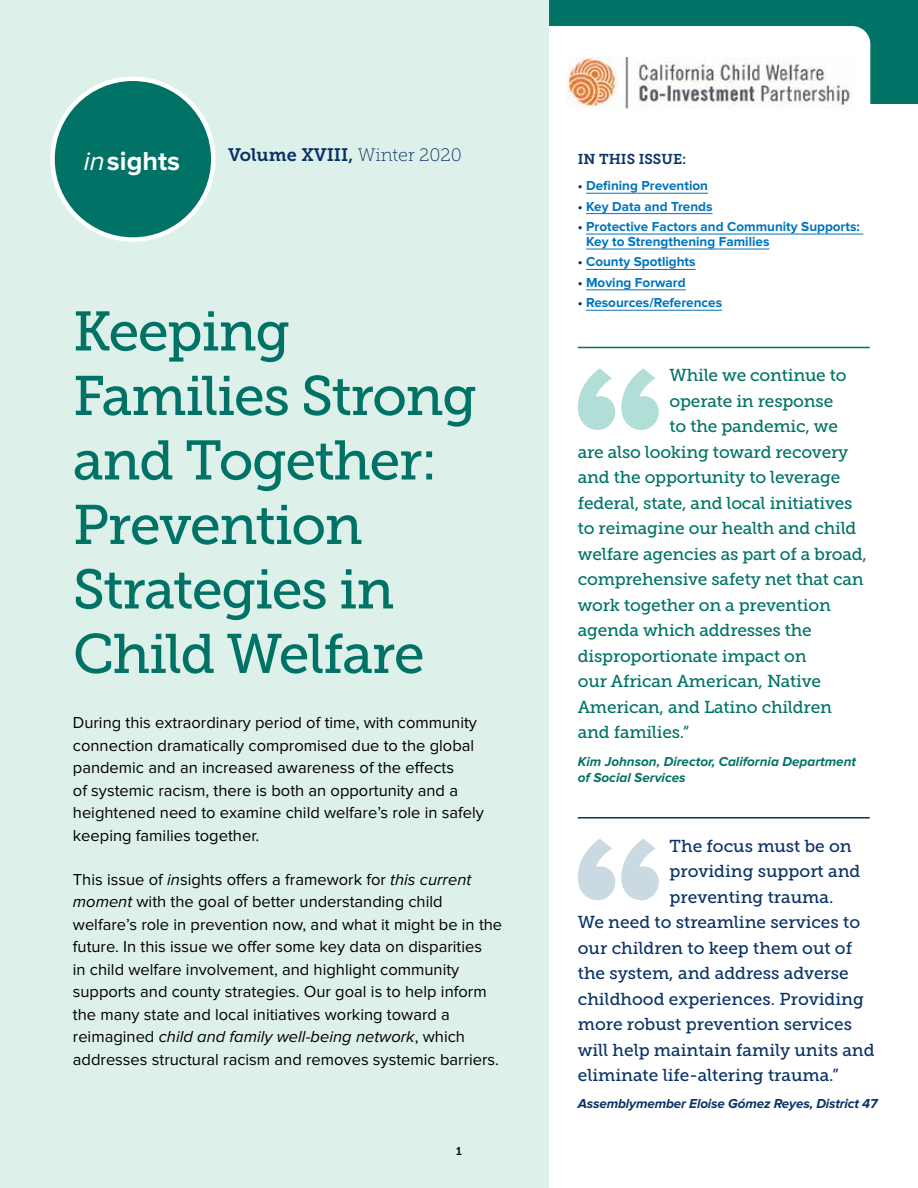
<style>
.page{position:relative;width:918px;height:1188px;background:#fff}
.page>*{position:absolute;margin:0;border:0;box-sizing:border-box;transform-origin:0 0}
.t1{font:55.5px/64.5px "Museo Slab 500";letter-spacing:-.025em;color:#007366}
.t2{font:700 27px "Proxima Nova";color:#fff}
.t3{font:18px "Museo Slab 700";color:#093266}
.t4{font:17.25px "Museo Slab 500";letter-spacing:-.01em;color:#007366}
.t5{font:17.25px "Museo Slab 500";color:#093266}
.t6{font:16.5px/22.5px "Proxima Nova";color:#000}
.t7{font:14.25px "Museo Slab 700";color:#093266}
.t8{font:700 13.5px/15px "Proxima Nova";color:#0075bc}
.t9{font:italic 700 13.5px/16.5px "Proxima Nova";color:#007366}
.t10{font:italic 700 13.5px "Proxima Nova";letter-spacing:-.01em;color:#093266}
.t11{font:11.25px "Museo Slab 700";color:#000}
.s1{font-weight:400;font-style:italic}
.s2{font-family:"Museo Slab 100"}
.s3{font-style:italic}
.s4{color:#093266}
</style>
<div class="page">
<div style="left:540px;top:0;width:378px;height:104px;background:#007366"></div>
<div style="left:521px;top:26px;width:349px;height:104px;background:#fff;border-radius:18px"></div>
<div style="left:0;top:0;width:548px;height:1188px;background:#def0ea"></div>
<img style="left:568px;top:57px;width:285px;height:52px">
<hr style="left:586px;top:193px;width:122px;height:1px;background:#0075bc">
<hr style="left:586px;top:213px;width:127px;height:1px;background:#0075bc">
<hr style="left:586px;top:234px;width:277px;height:1px;background:#0075bc">
<hr style="left:586px;top:249px;width:183px;height:1px;background:#0075bc">
<hr style="left:586px;top:269px;width:110px;height:1px;background:#0075bc">
<hr style="left:586px;top:289px;width:100px;height:1px;background:#0075bc">
<hr style="left:586px;top:310px;width:136px;height:1px;background:#0075bc">
<div style="left:52px;top:79px;width:161px;height:161px;background:#007366;border-radius:50%"></div>
<div style="left:50px;top:77px;width:166px;height:165px;border:4px solid #fff;border-radius:50%"></div>
<svg style="left:578px;top:368px;width:81px;height:62px"></svg>
<hr style="left:578px;top:347px;width:292px;height:1px;background:#007366">
<svg style="left:578px;top:839px;width:81px;height:61px"></svg>
<hr style="left:578px;top:817px;width:292px;height:2px;background:#093266">
<h2 class="t2" style="left:84px;top:145px;width:98px"><span class="s1">in</span>sights</h2>
<p class="t3" style="left:228px;top:145px;width:235px">Volume XVIII, <span class="s2">Winter 2020</span></p>
<h1 class="t1" style="left:73px;top:299px;width:406px">Keeping<br>Families Strong and Together:<br>Prevention<br>Strategies in<br>Child Welfare</h1>
<p class="t6" style="left:73px;top:712px;width:413px">During this extraordinary period of time, with community connection dramatically compromised due to the global pandemic and an increased awareness of the effects<br>of systemic racism, there is both an opportunity and a heightened need to examine child welfare’s role in safely keeping families together.</p>
<p class="t6" style="left:73px;top:868px;width:431px">This issue of <span class="s3">in</span>sights offers a framework for <span class="s3">this current moment</span> with the goal of better understanding child welfare’s role in prevention now, and what it might be in the future. In this issue we offer some key data on disparities<br>in child welfare involvement, and highlight community supports and county strategies. Our goal is to help inform the many state and local initiatives working toward a reimagined <span class="s3">child and family well-being network</span>, which addresses structural racism and removes systemic barriers.</p>
<p class="t11" style="left:456px;top:1145px;width:7px">1</p>
<p class="t7" style="left:578px;top:151px;width:110px">IN THIS ISSUE:</p>
<p class="t8" style="left:578px;top:179px;width:132px"><span class="s4">•</span> Defining Prevention</p>
<p class="t8" style="left:578px;top:199px;width:136px"><span class="s4">•</span> Key Data and Trends</p>
<p class="t8" style="left:586px;top:219px;width:275px;text-indent:-8px"><span class="s4">•</span> Protective Factors and Community Supports:<br>Key to Strengthening Families</p>
<p class="t8" style="left:578px;top:255px;width:119px"><span class="s4">•</span> County Spotlights</p>
<p class="t8" style="left:578px;top:275px;width:109px"><span class="s4">•</span> Moving Forward</p>
<p class="t8" style="left:578px;top:296px;width:146px"><span class="s4">•</span> Resources/References</p>
<p class="t4" style="left:670px;top:366px;width:179px">While we continue to</p>
<p class="t4" style="left:670px;top:391px;width:165px">operate in response</p>
<p class="t4" style="left:670px;top:417px;width:170px">to the pandemic, we</p>
<p class="t4" style="left:578px;top:442px;width:272px">are also looking toward recovery</p>
<p class="t4" style="left:578px;top:468px;width:264px">and the opportunity to leverage</p>
<p class="t4" style="left:578px;top:493px;width:276px">federal, state, and local initiatives</p>
<p class="t4" style="left:578px;top:519px;width:280px">to reimagine our health and child</p>
<p class="t4" style="left:578px;top:544px;width:291px">welfare agencies as part of a broad,</p>
<p class="t4" style="left:578px;top:570px;width:287px">comprehensive safety net that can</p>
<p class="t4" style="left:578px;top:595px;width:255px">work together on a prevention</p>
<p class="t4" style="left:578px;top:621px;width:236px">agenda which addresses the</p>
<p class="t4" style="left:578px;top:646px;width:230px">disproportionate impact on</p>
<p class="t4" style="left:578px;top:672px;width:245px">our African American, Native</p>
<p class="t4" style="left:578px;top:697px;width:256px">American, and Latino children</p>
<p class="t4" style="left:578px;top:723px;width:113px">and families.“</p>
<p class="t9" style="left:578px;top:753px;width:280px">Kim Johnson, Director, California Department of Social Services</p>
<p class="t5" style="left:670px;top:836px;width:184px">The focus must be on</p>
<p class="t5" style="left:670px;top:861px;width:192px">providing support and</p>
<p class="t5" style="left:670px;top:887px;width:165px">preventing trauma.</p>
<p class="t5" style="left:578px;top:912px;width:284px">We need to streamline services to</p>
<p class="t5" style="left:578px;top:938px;width:276px">our children to keep them out of</p>
<p class="t5" style="left:578px;top:963px;width:273px">the system, and address adverse</p>
<p class="t5" style="left:578px;top:989px;width:288px">childhood experiences. Providing</p>
<p class="t5" style="left:578px;top:1014px;width:276px">more robust prevention services</p>
<p class="t5" style="left:578px;top:1040px;width:298px">will help maintain family units and</p>
<p class="t5" style="left:578px;top:1065px;width:262px">eliminate life-altering trauma.”</p>
<p class="t10" style="left:578px;top:1096px;width:301px">Assemblymember Eloise Gómez Reyes, District 47</p>
</div>
